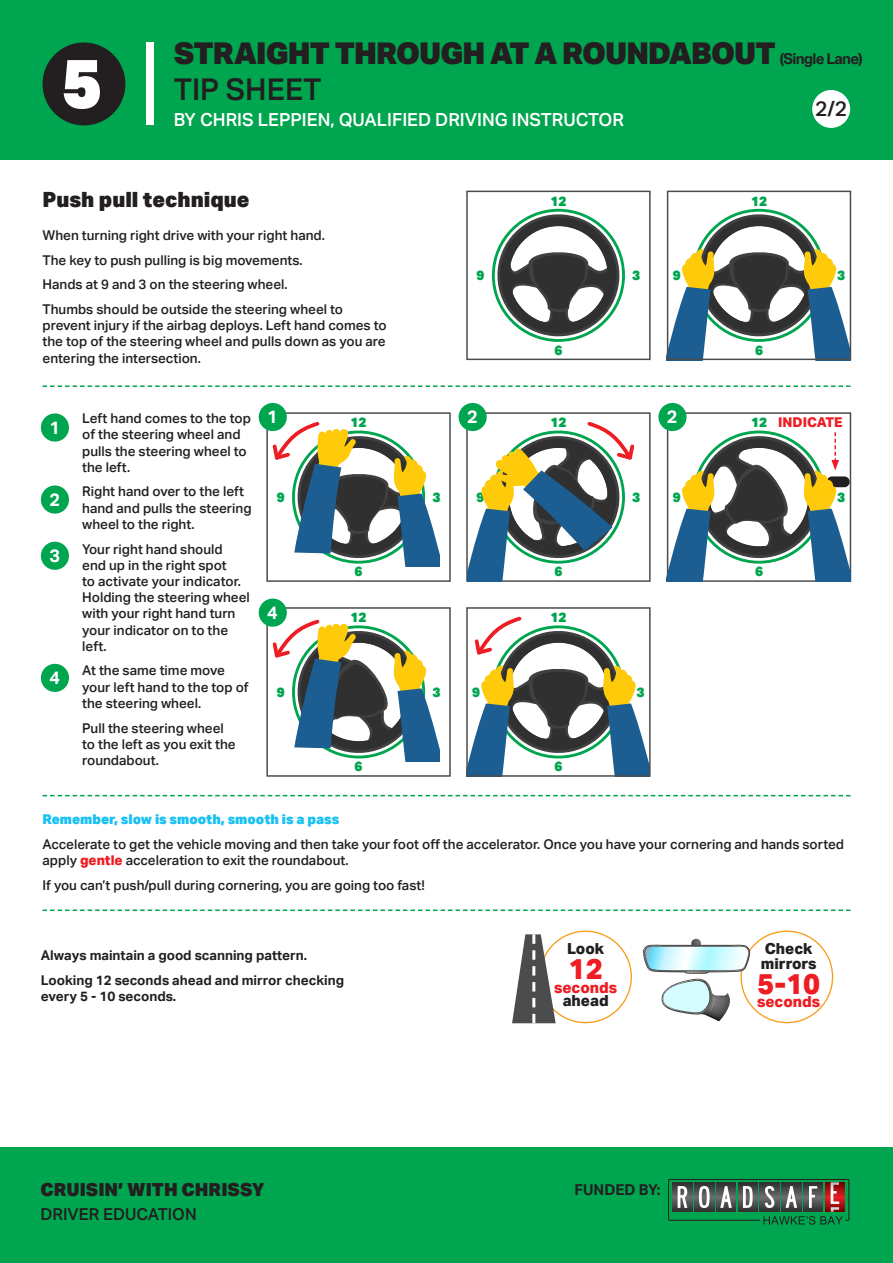
<style>
.page{position:relative;width:893px;height:1263px;background:#fff}
.page>*{position:absolute;margin:0;border:0;box-sizing:border-box;transform-origin:0 0}
.t1{font:900 69px "Aktiv Grotesk";color:#fff}
.t2{font:900 30px/36px "Aktiv Grotesk";letter-spacing:-.03em;color:#231f20}
.t3{font:800 28.8px "Aktiv Grotesk";color:#ee1d23}
.t4{font:900 21px "Aktiv Grotesk";color:#231f20}
.t5{font:500 21px "Aktiv Grotesk";color:#231f20}
.t6{font:500 18px "Aktiv Grotesk";color:#fff}
.t7{font:900 18px "Aktiv Grotesk";color:#231f20}
.t8{font:700 18px "Aktiv Grotesk";color:#fff}
.t9{font:500 16.5px "Aktiv Grotesk";color:#231f20}
.t10{font:800 15.3px "Aktiv Grotesk";color:#231f20}
.t11{font:800 15.3px "Aktiv Grotesk";color:#ee1d23}
.t12{font:700 15px "Aktiv Grotesk";color:#231f20}
.t13{font:500 13.5px/16.2px "Aktiv Grotesk";color:#231f20}
.t14{font:700 13.5px/16.2px "Aktiv Grotesk";color:#231f20}
.t15{font:900 13.5px "Aktiv Grotesk";color:#1ac1f3}
.t16{font:900 13.5px "Aktiv Grotesk";color:#00a54f}
.t17{font:800 13.5px "Aktiv Grotesk";color:#ee1d23}
.s1{font-weight:700;font-size:15px}
.s2{font-weight:500}
.s3{font-weight:800;color:#ee1d23}
</style>
<div class="page">
<svg style="left:43px;top:385px;width:807px;height:2px"></svg>
<svg style="left:43px;top:909px;width:807px;height:2px"></svg>
<svg style="left:43px;top:795px;width:807px;height:1px"></svg>
<svg style="left:512px;top:934px;width:44px;height:89px"></svg>
<svg style="left:643px;top:939px;width:107px;height:82px"></svg>
<svg style="left:271px;top:421px;width:169px;height:146px"></svg>
<div style="left:266px;top:412px;width:185px;height:170px;border:2px solid #4b4c4d"></div>
<div style="left:266px;top:607px;width:185px;height:170px;border:2px solid #4b4c4d"></div>
<div style="left:466px;top:412px;width:185px;height:170px;border:2px solid #4b4c4d"></div>
<div style="left:466px;top:607px;width:185px;height:170px;border:2px solid #4b4c4d"></div>
<div style="left:466px;top:191px;width:185px;height:169px;border:2px solid #4b4c4d"></div>
<svg style="left:495px;top:212px;width:127px;height:127px"></svg>
<div style="left:492px;top:209px;width:133px;height:133px;border:3px solid #00a54f;border-radius:50%"></div>
<svg style="left:670px;top:212px;width:178px;height:145px"></svg>
<div style="left:667px;top:191px;width:184px;height:169px;border:2px solid #4b4c4d"></div>
<div style="left:667px;top:412px;width:184px;height:170px;border:2px solid #4b4c4d"></div>
<svg style="left:466px;top:614px;width:184px;height:163px"></svg>
<div style="left:0;top:0;width:893px;height:159px;background:#00a54f"></div>
<div style="left:146px;top:43px;width:8px;height:82px;background:#fff"></div>
<div style="left:812px;top:90px;width:38px;height:38px;background:#fff;border-radius:50%"></div>
<div style="left:0;top:1147px;width:893px;height:116px;background:#00a54f"></div>
<svg style="left:467px;top:422px;width:170px;height:160px"></svg>
<svg style="left:272px;top:619px;width:168px;height:143px"></svg>
<svg style="left:667px;top:427px;width:183px;height:155px"></svg>
<div style="left:41px;top:413px;width:28px;height:29px;background:#00a54f;border-radius:50%"></div>
<div style="left:41px;top:485px;width:28px;height:29px;background:#00a54f;border-radius:50%"></div>
<div style="left:41px;top:542px;width:28px;height:28px;background:#00a54f;border-radius:50%"></div>
<div style="left:41px;top:664px;width:28px;height:28px;background:#00a54f;border-radius:50%"></div>
<div style="left:259px;top:403px;width:28px;height:28px;background:#00a54f;border-radius:50%"></div>
<div style="left:259px;top:599px;width:28px;height:28px;background:#00a54f;border-radius:50%"></div>
<div style="left:459px;top:403px;width:28px;height:28px;background:#00a54f;border-radius:50%"></div>
<div style="left:658px;top:403px;width:29px;height:28px;background:#00a54f;border-radius:50%"></div>
<div style="left:43px;top:43px;width:82px;height:82px;background:#231f20;border-radius:50%"></div>
<svg style="left:673px;top:1182px;width:19px;height:30px"></svg>
<svg style="left:678px;top:1186px;width:9px;height:22px"></svg>
<svg style="left:694px;top:1182px;width:20px;height:30px"></svg>
<svg style="left:699px;top:1186px;width:11px;height:22px"></svg>
<svg style="left:716px;top:1182px;width:20px;height:30px"></svg>
<svg style="left:720px;top:1186px;width:12px;height:22px"></svg>
<svg style="left:738px;top:1182px;width:20px;height:30px"></svg>
<svg style="left:743px;top:1186px;width:10px;height:22px"></svg>
<svg style="left:760px;top:1182px;width:3px;height:30px"></svg>
<svg style="left:843px;top:1182px;width:2px;height:30px"></svg>
<div style="left:668px;top:1179px;width:181px;height:41px;border:1px solid #231f20"></div>
<svg style="left:763px;top:1182px;width:80px;height:43px"></svg>
<p class="t1" style="left:61px;top:38px;width:42px">5</p>
<p class="t2" style="left:174px;top:34px;width:690px">STRAIGHT THROUGH AT A ROUNDABOUT <span class="s1">(Single Lane)<br></span><span class="s2">TIP SHEET</span></p>
<p class="t6" style="left:174px;top:109px;width:452px">BY CHRIS LEPPIEN, QUALIFIED DRIVING INSTRUCTOR</p>
<p class="t5" style="left:815px;top:97px;width:34px">2/2</p>
<p class="t4" style="left:43px;top:185px;width:209px">Push pull technique</p>
<p class="t13" style="left:43px;top:227px;width:284px">When turning right drive with your right hand.</p>
<p class="t13" style="left:43px;top:252px;width:262px">The key to push pulling is big movements.</p>
<p class="t13" style="left:43px;top:277px;width:247px">Hands at 9 and 3 on the steering wheel.</p>
<p class="t13" style="left:43px;top:301px;width:346px">Thumbs should be outside the steering wheel to prevent injury if the airbag deploys. Left hand comes to the top of the steering wheel and pulls down as you are entering the intersection.</p>
<p class="t16" style="left:550px;top:192px;width:17px">12</p>
<p class="t16" style="left:751px;top:192px;width:17px">12</p>
<p class="t16" style="left:477px;top:267px;width:9px">9</p>
<p class="t16" style="left:632px;top:267px;width:9px">3</p>
<p class="t16" style="left:673px;top:267px;width:9px">9</p>
<p class="t16" style="left:837px;top:267px;width:9px">3</p>
<p class="t16" style="left:554px;top:341px;width:9px">6</p>
<p class="t16" style="left:755px;top:341px;width:9px">6</p>
<p class="t8" style="left:49px;top:417px;width:12px">1</p>
<p class="t8" style="left:49px;top:489px;width:12px">2</p>
<p class="t8" style="left:49px;top:545px;width:12px">3</p>
<p class="t8" style="left:49px;top:667px;width:12px">4</p>
<p class="t13" style="left:82px;top:410px;width:170px">Left hand comes to the top of the steering wheel and pulls the steering wheel to the left.</p>
<p class="t13" style="left:82px;top:484px;width:171px">Right hand over to the left hand and pulls the steering wheel to the right.</p>
<p class="t13" style="left:82px;top:541px;width:169px">Your right hand should end up in the right spot<br>to activate your indicator.<br>Holding the steering wheel with your right hand turn your indicator on to the left.</p>
<p class="t13" style="left:82px;top:663px;width:168px">At the same time move your left hand to the top of the steering wheel.</p>
<p class="t13" style="left:82px;top:720px;width:155px">Pull the steering wheel to the left as you exit the roundabout.</p>
<p class="t8" style="left:267px;top:407px;width:12px">1</p>
<p class="t16" style="left:351px;top:414px;width:17px">12</p>
<p class="t16" style="left:277px;top:488px;width:9px">9</p>
<p class="t16" style="left:432px;top:488px;width:9px">3</p>
<p class="t8" style="left:267px;top:602px;width:12px">4</p>
<p class="t16" style="left:355px;top:563px;width:9px">6</p>
<p class="t16" style="left:351px;top:609px;width:17px">12</p>
<p class="t16" style="left:277px;top:683px;width:9px">9</p>
<p class="t16" style="left:432px;top:683px;width:9px">3</p>
<p class="t16" style="left:355px;top:758px;width:9px">6</p>
<p class="t8" style="left:467px;top:407px;width:12px">2</p>
<p class="t8" style="left:667px;top:407px;width:12px">2</p>
<p class="t16" style="left:550px;top:414px;width:17px">12</p>
<p class="t16" style="left:751px;top:414px;width:17px">12</p>
<p class="t17" style="left:778px;top:415px;width:66px">INDICATE</p>
<p class="t16" style="left:477px;top:488px;width:9px">9</p>
<p class="t16" style="left:632px;top:488px;width:9px">3</p>
<p class="t16" style="left:554px;top:563px;width:9px">6</p>
<p class="t16" style="left:550px;top:609px;width:17px">12</p>
<p class="t16" style="left:472px;top:683px;width:9px">9</p>
<p class="t16" style="left:636px;top:683px;width:9px">3</p>
<p class="t16" style="left:554px;top:758px;width:9px">6</p>
<p class="t16" style="left:673px;top:488px;width:9px">9</p>
<p class="t16" style="left:837px;top:488px;width:9px">3</p>
<p class="t16" style="left:755px;top:563px;width:9px">6</p>
<p class="t15" style="left:43px;top:811px;width:298px">Remember, slow is smooth, smooth is a pass</p>
<p class="t13" style="left:43px;top:836px;width:803px">Accelerate to get the vehicle moving and then take your foot off the accelerator. Once you have your cornering and hands sorted apply <span class="s3">gentle</span> acceleration to exit the roundabout.</p>
<p class="t13" style="left:43px;top:877px;width:384px">If you can’t push/pull during cornering, you are going too fast!</p>
<p class="t14" style="left:41px;top:948px;width:268px">Always maintain a good scanning pattern.</p>
<p class="t14" style="left:41px;top:972px;width:305px">Looking 12 seconds ahead and mirror checking every 5 - 10 seconds.</p>
<p class="t7" style="left:40px;top:1178px;width:226px">CRUISIN’ WITH CHRISSY</p>
<p class="t9" style="left:40px;top:1205px;width:158px">DRIVER EDUCATION</p>
<p class="t10" style="left:567px;top:940px;width:39px">Look</p>
<p class="t3" style="left:569px;top:952px;width:36px">12</p>
<p class="t11" style="left:554px;top:978px;width:64px">seconds</p>
<p class="t10" style="left:563px;top:991px;width:47px">ahead</p>
<p class="t12" style="left:574px;top:1181px;width:87px">FUNDED BY:</p>
<p class="t10" style="left:765px;top:940px;width:49px">Check</p>
<p class="t10" style="left:761px;top:955px;width:57px">mirrors</p>
<p class="t3" style="left:757px;top:967px;width:64px">5-10</p>
<p class="t11" style="left:757px;top:993px;width:64px">seconds</p>
</div>
